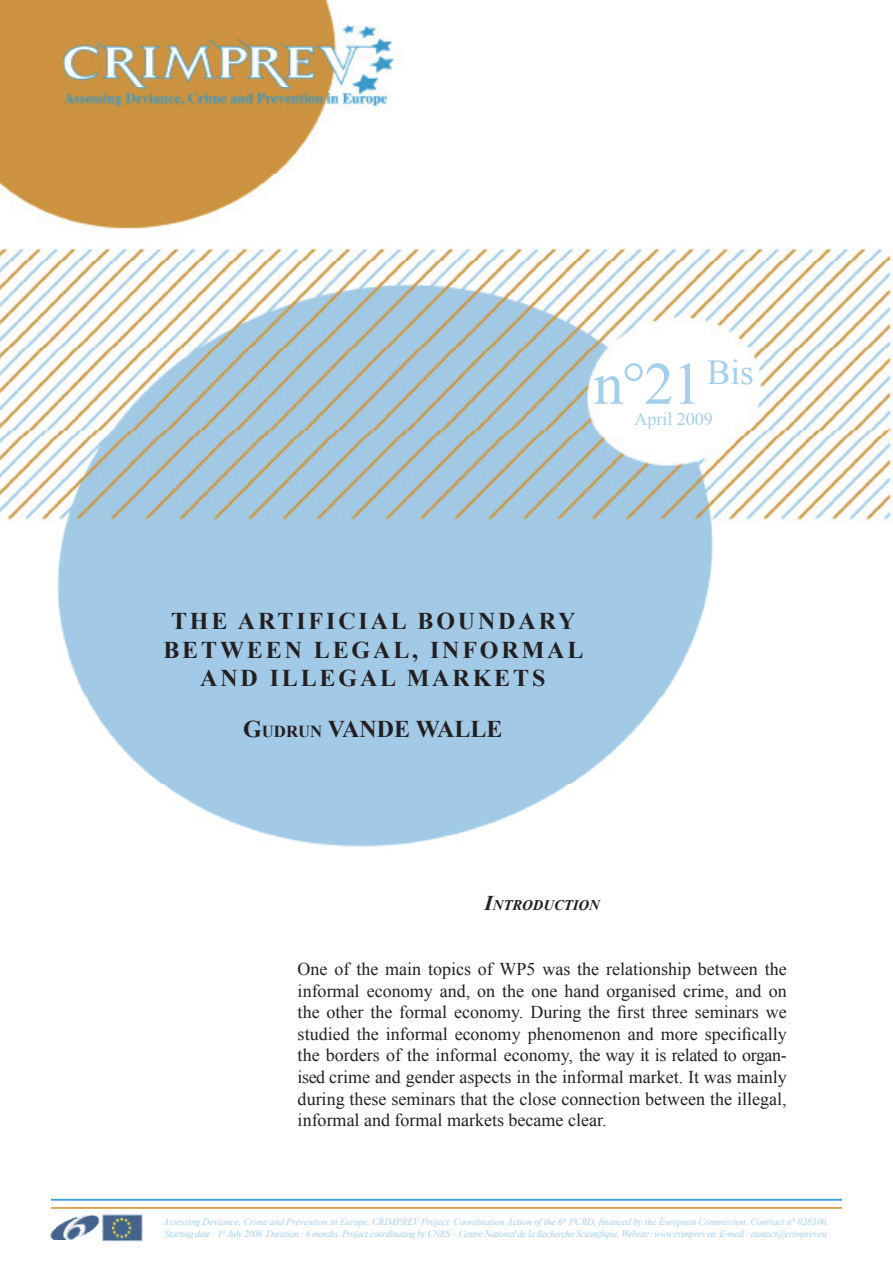
<style>
.page{position:relative;width:893px;height:1263px;background:#fff}
.page>*{position:absolute;margin:0;border:0;box-sizing:border-box;transform-origin:0 0}
.t1{font:60px "Times New Roman";color:#a4cfee}
.t2{font:700 24px/28.8px "Times New Roman";letter-spacing:.12em;color:#231f20;text-align:center}
.t3{font:700 24px "Times New Roman";color:#231f20}
.t4{font:18px/21.6px "Times New Roman";color:#231f20;text-align:justify}
.t5{font:18px "Times New Roman";color:#a4cfee}
.t6{font:700 16.8px "Times New Roman";color:#231f20}
.t7{font:italic 700 14.7px "Times New Roman";color:#231f20}
.t8{font:italic 9.75px/11.7px "Times New Roman";letter-spacing:-.04em;color:#a4cfee}
.s1{font-size:24px}
.s2{font-size:21px}
</style>
<div class="page">
<hr style="left:51px;top:1199px;width:791px;height:2px;background:#3da1da">
<hr style="left:51px;top:1207px;width:791px;height:2px;background:#daa54d">
<img style="left:50px;top:1214px;width:93px;height:28px">
<img style="left:0;top:0;width:893px;height:847px">
<h1 class="t1" style="left:594px;top:343px;width:162px">n°21 <sup>Bis</sup></h1>
<p class="t5" style="left:634px;top:407px;width:80px">April 2009</p>
<h2 class="t2" style="left:163px;top:606px;width:422px">THE ARTIFICIAL BOUNDARY<br>BETWEEN LEGAL, INFORMAL<br>AND ILLEGAL MARKETS</h2>
<p class="t6" style="left:243px;top:720px;width:32px"><span class="s1">G</span>UDRUN</p>
<h2 class="t3" style="left:328px;top:712px;width:176px">VANDE WALLE</h2>
<p class="t7" style="left:485px;top:895px;width:117px"><span class="s2">I</span>NTRODUCTION</p>
<p class="t4" style="left:298px;top:958px;width:491px">One of the main topics of WP5 was the relationship between the informal economy and, on the one hand organised crime, and on the other the formal economy. During the first three seminars we studied the informal economy phenomenon and more specifically the borders of the informal economy, the way it is related to organ&shy;ised crime and gender aspects in the informal market. It was mainly during these seminars that the close connection between the illegal, informal and formal markets became clear.</p>
<p class="t8" style="left:163px;top:1216px;width:667px">Assessing Deviance, Crime and Prevention in Europe. CRIMPREV Project. Coordination Action of the 6<sup>th</sup> PCRD, financed by the European Commission. Contract n° 028300.<br>Starting date : 1<sup>st</sup> July 2006. Duration : 6 months. Project coordinating by CNRS – Centre National de la Recherche Scientifique. Website: www.crimprev.eu. E-mail : contact@crimprev.eu</p>
</div>
